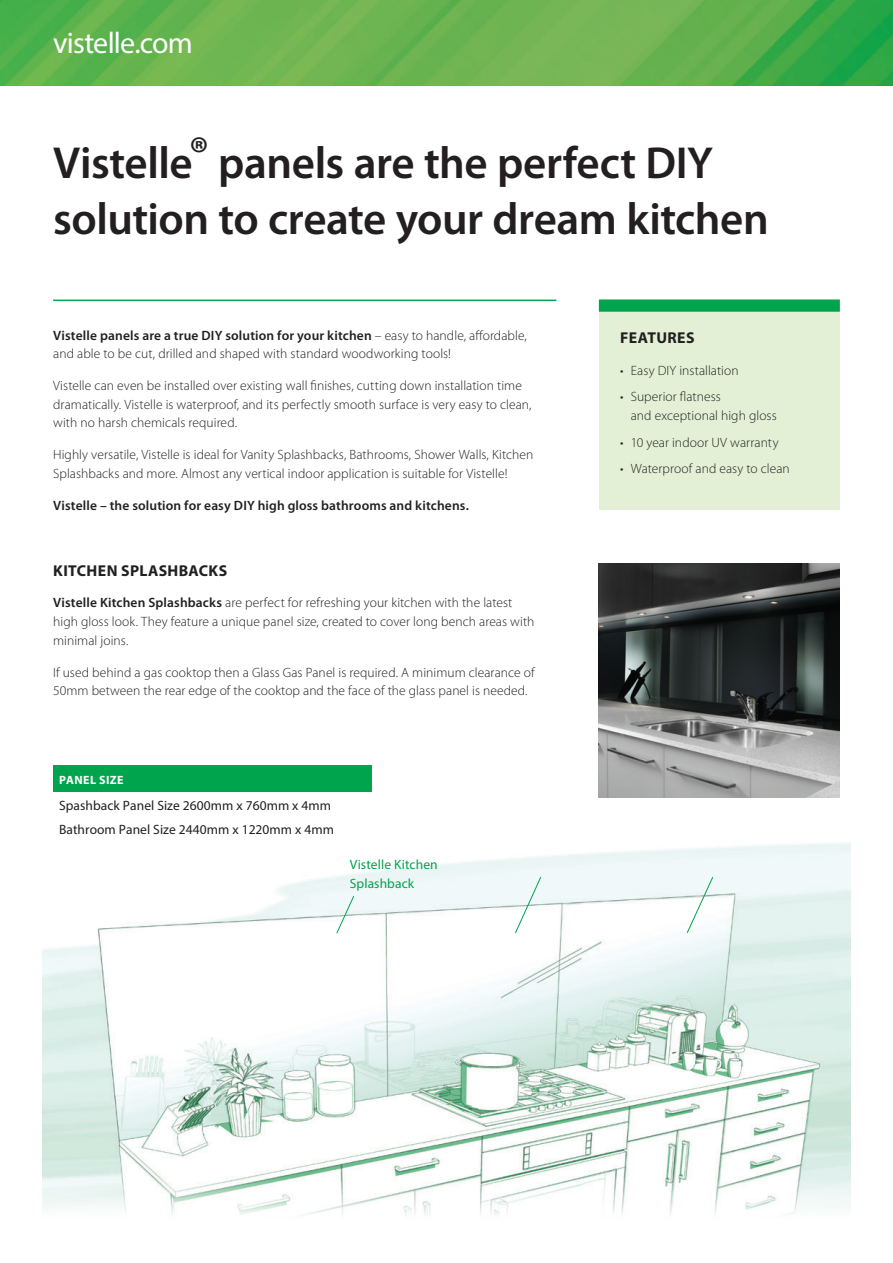
<style>
.page{position:relative;width:893px;height:1263px;background:#fff}
.page>*{position:absolute;margin:0;border:0;box-sizing:border-box;transform-origin:0 0}
.t1{font:600 45px/55.8px "Myriad Pro";letter-spacing:-.01em;color:#231f20}
.t2{font:30px "Myriad Pro";letter-spacing:-.025em;color:#fff}
.t3{font:700 15.75px "Myriad Pro";letter-spacing:.02em;color:#231f20}
.t4{font:300 13.5px/18.6px "Myriad Pro";letter-spacing:.005em;color:#231f20}
.t5{font:13.5px/23.9px "Myriad Pro";letter-spacing:.005em;color:#231f20}
.t6{font:600 13.5px "Myriad Pro";letter-spacing:.01em;color:#231f20}
.t7{font:13.5px/18.6px "Myriad Pro";letter-spacing:.01em;color:#00a44d}
.t8{font:700 12px "Myriad Pro";letter-spacing:.04em;color:#fff}
.s1{font-weight:600}
</style>
<div class="page">
<img style="left:0;top:0;width:893px;height:85px">
<div style="left:599px;top:300px;width:241px;height:210px;background:#e4f0d6"></div>
<div style="left:53px;top:766px;width:319px;height:26px;background:#00a44d"></div>
<div style="left:599px;top:300px;width:241px;height:12px;background:#00a44d;border:2px solid #00a44d"></div>
<hr style="left:53px;top:300px;width:503px;height:1px;background:#00a44d">
<img style="left:599px;top:563px;width:241px;height:234px">
<img style="left:43px;top:843px;width:807px;height:373px">
<svg style="left:686px;top:876px;width:28px;height:58px"></svg>
<svg style="left:514px;top:876px;width:28px;height:58px"></svg>
<svg style="left:336px;top:895px;width:19px;height:39px"></svg>
<h2 class="t2" style="left:53px;top:25px;width:141px">vistelle.com</h2>
<h1 class="t1" style="left:53px;top:134px;width:717px">Vistelle® panels are the perfect DIY solution to create your dream kitchen</h1>
<p class="t4" style="left:53px;top:326px;width:475px"><span class="s1">Vistelle panels are a true DIY solution for your kitchen</span> – easy to handle, affordable, and able to be cut, drilled and shaped with standard woodworking tools!</p>
<p class="t4" style="left:53px;top:376px;width:480px">Vistelle can even be installed over existing wall finishes, cutting down installation time dramatically. Vistelle is waterproof, and its perfectly smooth surface is very easy to clean, with no harsh chemicals required.</p>
<p class="t4" style="left:53px;top:446px;width:482px">Highly versatile, Vistelle is ideal for Vanity Splashbacks, Bathrooms, Shower Walls, Kitchen<br>Splashbacks and more. Almost any vertical indoor application is suitable for Vistelle!</p>
<p class="t6" style="left:53px;top:497px;width:417px">Vistelle – the solution for easy DIY high gloss bathrooms and kitchens.</p>
<p class="t3" style="left:53px;top:560px;width:175px">KITCHEN SPLASHBACKS</p>
<p class="t4" style="left:53px;top:594px;width:483px"><span class="s1">Vistelle Kitchen Splashbacks</span> are perfect for refreshing your kitchen with the latest high gloss look. They feature a unique panel size, created to cover long bench areas with minimal joins.</p>
<p class="t4" style="left:53px;top:663px;width:483px">If used behind a gas cooktop then a Glass Gas Panel is required. A minimum clearance of<br>50mm between the rear edge of the cooktop and the face of the glass panel is needed.</p>
<p class="t8" style="left:59px;top:772px;width:66px">PANEL SIZE</p>
<p class="t5" style="left:59px;top:793px;width:276px">Spashback Panel Size 2600mm x 760mm x 4mm<br>Bathroom Panel Size 2440mm x 1220mm x 4mm</p>
<p class="t7" style="left:350px;top:855px;width:89px">Vistelle Kitchen<br>Splashback</p>
<p class="t3" style="left:620px;top:327px;width:76px">FEATURES</p>
<p class="t4" style="left:620px;top:361px;width:120px">• Easy DIY installation</p>
<p class="t4" style="left:631px;top:388px;width:147px;text-indent:-11px">• Superior flatness<br>and exceptional high gloss</p>
<p class="t4" style="left:620px;top:433px;width:160px">• 10 year indoor UV warranty</p>
<p class="t4" style="left:620px;top:459px;width:171px">• Waterproof and easy to clean</p>
</div>
